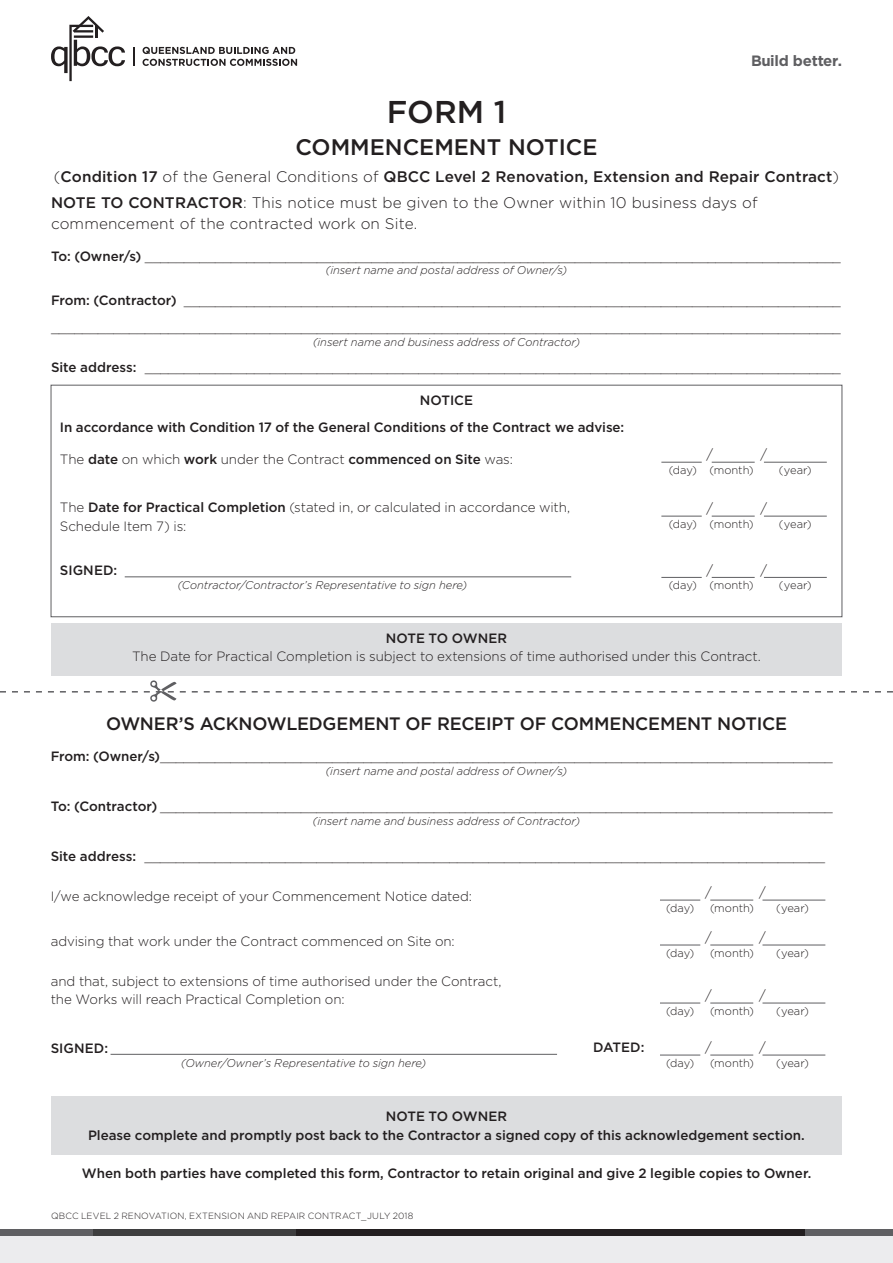
<style>
.page{position:relative;width:893px;height:1263px;background:#fff}
.page>*{position:absolute;margin:0;border:0;box-sizing:border-box;transform-origin:0 0}
.Heading_1{font:500 31.5px "Gotham";color:#231f20}
.Heading_1-2{font:500 22.5px "Gotham";color:#231f20}
.Body_Text{font:500 18px "Gotham";letter-spacing:-.01em;color:#231f20}
.Intro_paragraph{font:300 15.3px/21px "Gotham";letter-spacing:.01em;color:#231f20}
.Intro_paragraph-2{font:500 15.3px "Gotham";letter-spacing:.01em;color:#231f20}
.t1{font:700 15px "Gotham";letter-spacing:-.015em;color:#5f5f62}
.Body_Text-2{font:300 13.5px/18.8px "Gotham";letter-spacing:-.005em;color:#231f20}
.Body_Text-3{font:500 13.5px/18.8px "Gotham";letter-spacing:-.005em;color:#231f20;text-align:center}
.Body_Text-4{font:italic 300 11.25px "Gotham";color:#231f20}
.Body_Text-5{font:300 11.25px "Gotham";letter-spacing:.005em;color:#231f20}
.Body_Text-6{font:300 9px "Gotham";letter-spacing:.015em;color:#231f20}
.s1{font-weight:300}
.s2{font-weight:500}
</style>
<div class="page">
<div style="left:0;top:1233px;width:893px;height:30px;background:#ececee"></div>
<div style="left:0;top:1229px;width:94px;height:7px;background:#5f5f62"></div>
<div style="left:94px;top:1229px;width:202px;height:7px;background:#3e3e3f"></div>
<div style="left:296px;top:1229px;width:510px;height:7px;background:#231f20"></div>
<div style="left:806px;top:1229px;width:87px;height:7px;background:#5f5f62"></div>
<div style="left:51px;top:385px;width:791px;height:232px;border:1px solid #5f5f62"></div>
<hr style="left:661px;top:462px;width:41px;height:1px;background:#5f5f62">
<hr style="left:712px;top:462px;width:43px;height:1px;background:#5f5f62">
<hr style="left:764px;top:462px;width:63px;height:1px;background:#5f5f62">
<hr style="left:661px;top:516px;width:41px;height:1px;background:#5f5f62">
<hr style="left:712px;top:516px;width:43px;height:1px;background:#5f5f62">
<hr style="left:764px;top:516px;width:63px;height:1px;background:#5f5f62">
<hr style="left:125px;top:576px;width:446px;height:1px;background:#5f5f62">
<hr style="left:661px;top:577px;width:41px;height:1px;background:#5f5f62">
<hr style="left:712px;top:577px;width:43px;height:1px;background:#5f5f62">
<hr style="left:764px;top:577px;width:63px;height:1px;background:#5f5f62">
<div style="left:51px;top:623px;width:791px;height:53px;background:#dcdddf"></div>
<svg style="left:0;top:680px;width:893px;height:22px"></svg>
<hr style="left:660px;top:900px;width:40px;height:1px;background:#5f5f62">
<hr style="left:710px;top:900px;width:43px;height:1px;background:#5f5f62">
<hr style="left:762px;top:900px;width:63px;height:1px;background:#5f5f62">
<hr style="left:660px;top:945px;width:40px;height:1px;background:#5f5f62">
<hr style="left:710px;top:945px;width:43px;height:1px;background:#5f5f62">
<hr style="left:762px;top:945px;width:63px;height:1px;background:#5f5f62">
<hr style="left:660px;top:1055px;width:40px;height:1px;background:#5f5f62">
<hr style="left:710px;top:1055px;width:43px;height:1px;background:#5f5f62">
<hr style="left:762px;top:1055px;width:63px;height:1px;background:#5f5f62">
<hr style="left:660px;top:1003px;width:40px;height:1px;background:#5f5f62">
<hr style="left:710px;top:1003px;width:43px;height:1px;background:#5f5f62">
<hr style="left:762px;top:1003px;width:63px;height:1px;background:#5f5f62">
<hr style="left:111px;top:1054px;width:446px;height:1px;background:#5f5f62">
<div style="left:51px;top:1096px;width:791px;height:58px;background:#dcdddf"></div>
<svg style="left:51px;top:16px;width:74px;height:65px"></svg>
<svg style="left:133px;top:47px;width:1px;height:19px"></svg>
<svg style="left:143px;top:47px;width:154px;height:19px"></svg>
<p class="t1" style="left:751px;top:50px;width:92px">Build better.</p>
<p class="Heading_1" style="left:387px;top:91px;width:121px">FORM 1</p>
<p class="Heading_1-2" style="left:295px;top:132px;width:304px">COMMENCEMENT NOTICE</p>
<p class="Intro_paragraph-2" style="left:54px;top:167px;width:787px"><span class="s1">(</span>Condition 17 <span class="s1">of the General Conditions of</span> QBCC Level 2 Renovation, Extension and Repair Contract<span class="s1">)</span></p>
<p class="Intro_paragraph" style="left:51px;top:191px;width:708px"><span class="s2">NOTE TO CONTRACTOR</span>: This notice must be given to the Owner within 10 business days of commencement of the contracted work on Site.</p>
<p class="Body_Text-2" style="left:51px;top:246px;width:791px"><span class="s2">To: (Owner/s)</span> _________________________________________________________________________________________</p>
<p class="Body_Text-4" style="left:326px;top:263px;width:243px">(insert name and postal address of Owner/s)</p>
<p class="Body_Text-2" style="left:51px;top:290px;width:791px"><span class="s2">From: (Contractor)</span> ____________________________________________________________________________________</p>
<p class="Body_Text-2" style="left:51px;top:318px;width:791px">_____________________________________________________________________________________________________</p>
<p class="Body_Text-4" style="left:313px;top:335px;width:269px">(insert name and business address of Contractor)</p>
<p class="Body_Text-2" style="left:51px;top:358px;width:791px"><span class="s2">Site address:</span> _________________________________________________________________________________________</p>
<p class="Body_Text-3" style="left:420px;top:390px;width:55px">NOTICE</p>
<p class="Body_Text-3" style="left:60px;top:418px;width:566px">In accordance with Condition 17 of the General Conditions of the Contract we advise:</p>
<p class="Body_Text-2" style="left:60px;top:449px;width:455px">The <span class="s2">date</span> on which <span class="s2">work</span> under the Contract <span class="s2">commenced on Site</span> was:</p>
<p class="Body_Text-2" style="left:60px;top:497px;width:512px">The <span class="s2">Date for Practical Completion</span> (stated in, or calculated in accordance with,<br>Schedule Item 7) is:</p>
<p class="Body_Text-3" style="left:60px;top:561px;width:59px">SIGNED:</p>
<p class="Body_Text-4" style="left:177px;top:578px;width:292px">(Contractor/Contractor’s Representative to sign here)</p>
<p class="Body_Text-2" style="left:706px;top:445px;width:8px">/</p>
<p class="Body_Text-2" style="left:760px;top:445px;width:8px">/</p>
<p class="Body_Text-5" style="left:669px;top:463px;width:86px">(day) (month)</p>
<p class="Body_Text-5" style="left:779px;top:463px;width:34px">(year)</p>
<p class="Body_Text-2" style="left:706px;top:499px;width:8px">/</p>
<p class="Body_Text-2" style="left:760px;top:499px;width:8px">/</p>
<p class="Body_Text-5" style="left:669px;top:516px;width:86px">(day) (month)</p>
<p class="Body_Text-5" style="left:779px;top:516px;width:34px">(year)</p>
<p class="Body_Text-2" style="left:706px;top:560px;width:8px">/</p>
<p class="Body_Text-2" style="left:760px;top:560px;width:8px">/</p>
<p class="Body_Text-5" style="left:669px;top:578px;width:86px">(day) (month)</p>
<p class="Body_Text-5" style="left:779px;top:578px;width:34px">(year)</p>
<p class="Body_Text-2" style="left:132px;top:628px;width:630px;text-align:center"><span class="s2">NOTE TO OWNER<br></span>The Date for Practical Completion is subject to extensions of time authorised under this Contract.</p>
<p class="Body_Text" style="left:106px;top:712px;width:682px">OWNER’S ACKNOWLEDGEMENT OF RECEIPT OF COMMENCEMENT NOTICE</p>
<p class="Body_Text-2" style="left:51px;top:746px;width:784px"><span class="s2">From: (Owner/s)</span>______________________________________________________________________________________</p>
<p class="Body_Text-4" style="left:325px;top:764px;width:243px">(insert name and postal address of Owner/s)</p>
<p class="Body_Text-2" style="left:51px;top:796px;width:784px"><span class="s2">To: (Contractor)</span> ______________________________________________________________________________________</p>
<p class="Body_Text-4" style="left:312px;top:814px;width:269px">(insert name and business address of Contractor)</p>
<p class="Body_Text-2" style="left:51px;top:847px;width:776px"><span class="s2">Site address:</span> _______________________________________________________________________________________</p>
<p class="Body_Text-2" style="left:51px;top:887px;width:423px">I/we acknowledge receipt of your Commencement Notice dated:</p>
<p class="Body_Text-2" style="left:51px;top:931px;width:406px">advising that work under the Contract commenced on Site on:</p>
<p class="Body_Text-2" style="left:51px;top:971px;width:452px">and that, subject to extensions of time authorised under the Contract, the Works will reach Practical Completion on:</p>
<p class="Body_Text-3" style="left:51px;top:1038px;width:59px">SIGNED:</p>
<p class="Body_Text-4" style="left:181px;top:1056px;width:247px">(Owner/Owner’s Representative to sign here)</p>
<p class="Body_Text-2" style="left:705px;top:883px;width:8px">/</p>
<p class="Body_Text-2" style="left:759px;top:883px;width:8px">/</p>
<p class="Body_Text-5" style="left:666px;top:900px;width:30px">(day)</p>
<p class="Body_Text-5" style="left:710px;top:900px;width:46px">(month)</p>
<p class="Body_Text-5" style="left:776px;top:900px;width:34px">(year)</p>
<p class="Body_Text-2" style="left:705px;top:928px;width:8px">/</p>
<p class="Body_Text-2" style="left:759px;top:928px;width:8px">/</p>
<p class="Body_Text-5" style="left:666px;top:945px;width:30px">(day)</p>
<p class="Body_Text-5" style="left:710px;top:945px;width:46px">(month)</p>
<p class="Body_Text-5" style="left:776px;top:945px;width:34px">(year)</p>
<p class="Body_Text-2" style="left:705px;top:986px;width:8px">/</p>
<p class="Body_Text-2" style="left:759px;top:986px;width:8px">/</p>
<p class="Body_Text-5" style="left:666px;top:1003px;width:30px">(day)</p>
<p class="Body_Text-5" style="left:710px;top:1003px;width:46px">(month)</p>
<p class="Body_Text-5" style="left:776px;top:1003px;width:34px">(year)</p>
<p class="Body_Text-3" style="left:593px;top:1038px;width:53px">DATED:</p>
<p class="Body_Text-2" style="left:705px;top:1038px;width:8px">/</p>
<p class="Body_Text-2" style="left:759px;top:1038px;width:8px">/</p>
<p class="Body_Text-5" style="left:666px;top:1055px;width:30px">(day)</p>
<p class="Body_Text-5" style="left:710px;top:1055px;width:46px">(month)</p>
<p class="Body_Text-5" style="left:776px;top:1055px;width:34px">(year)</p>
<p class="Body_Text-3" style="left:88px;top:1107px;width:718px">NOTE TO OWNER<br>Please complete and promptly post back to the Contractor a signed copy of this acknowledgement section.</p>
<p class="Body_Text-3" style="left:82px;top:1163px;width:731px">When both parties have completed this form, Contractor to retain original and give 2 legible copies to Owner.</p>
<p class="Body_Text-6" style="left:51px;top:1210px;width:364px">QBCC LEVEL 2 RENOVATION, EXTENSION AND REPAIR CONTRACT_JULY 2018</p>
</div>
